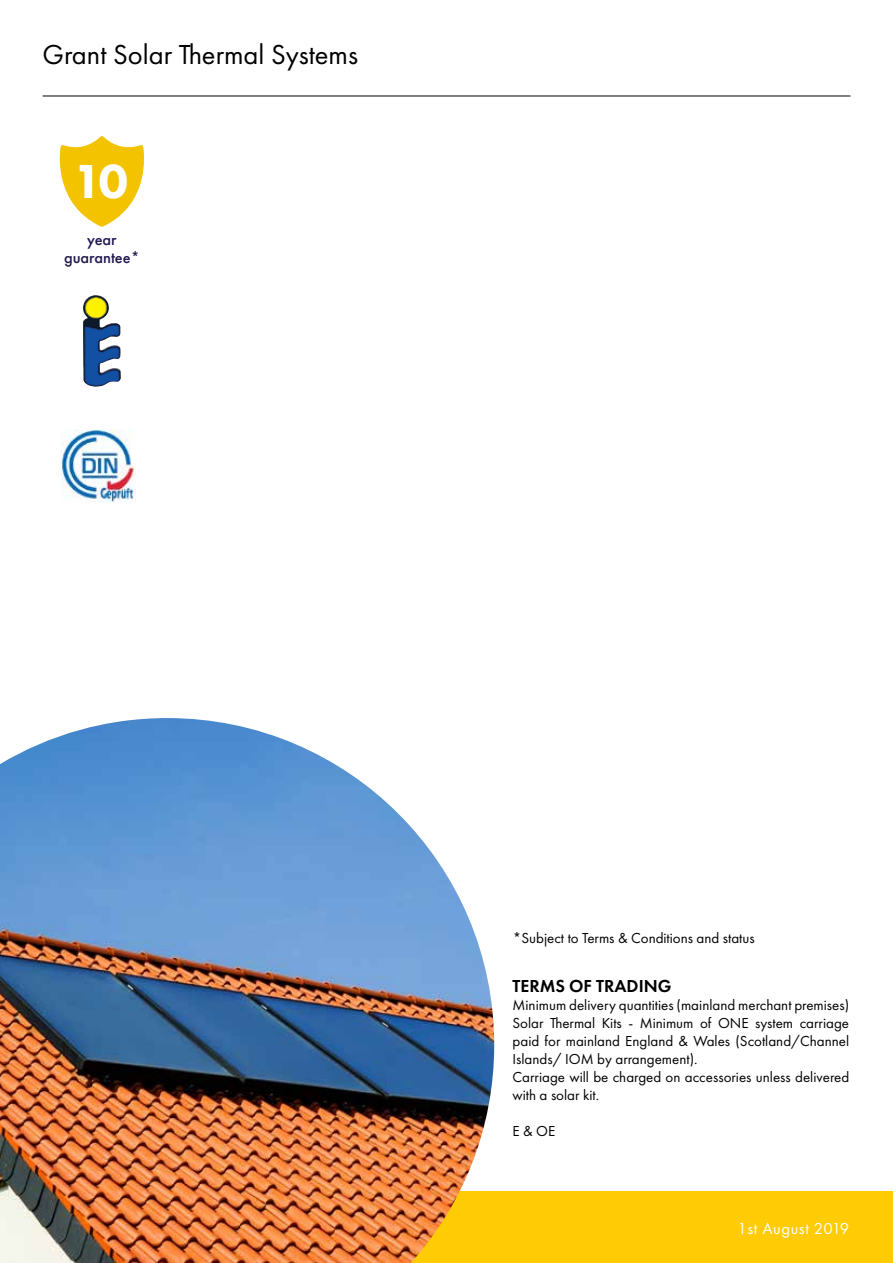
<style>
.page{position:relative;width:893px;height:1263px;background:#fff}
.page>*{position:absolute;margin:0;border:0;box-sizing:border-box;transform-origin:0 0}
.t1{font:800 49.5px "Futura PT";color:#fff}
.t2{font:28.5px "Futura PT";color:#000}
.t3{font:600 18px "Futura PT";color:#000}
.t4{font:16.5px "Futura PT";letter-spacing:.035em;color:#fff}
.t5{font:500 16.35px/17.5px "Futura PT";color:#201751;text-align:center}
.t6{font:15px/18px "Futura PT";color:#000}
</style>
<div class="page">
<div style="left:0;top:1191px;width:893px;height:72px;background:#ffcb05"></div>
<hr style="left:43px;top:96px;width:807px;height:1px;background:#000">
<img style="left:0;top:718px;width:494px;height:545px">
<img style="left:83px;top:295px;width:38px;height:92px">
<img style="left:62px;top:429px;width:74px;height:73px">
<svg style="left:59px;top:136px;width:85px;height:91px"></svg>
<h2 class="t2" style="left:43px;top:38px;width:317px">Grant Solar Thermal Systems</h2>
<h1 class="t1" style="left:73px;top:150px;width:56px">10</h1>
<p class="t5" style="left:64px;top:231px;width:77px">year guarantee*</p>
<p class="t6" style="left:513px;top:929px;width:243px">*Subject to Terms &amp; Conditions and status</p>
<p class="t3" style="left:513px;top:974px;width:160px">TERMS OF TRADING</p>
<p class="t6" style="left:513px;top:995px;width:338px">Minimum delivery quantities (mainland merchant premises)<br>Solar Thermal Kits - Minimum of ONE system carriage paid for mainland England &amp; Wales (Scotland/Channel Islands/ IOM by arrangement).<br>Carriage will be charged on accessories unless delivered with a solar kit.</p>
<p class="t6" style="left:513px;top:1121px;width:44px">E &amp; OE</p>
<p class="t4" style="left:737px;top:1219px;width:113px">1st August 2019</p>
</div>
